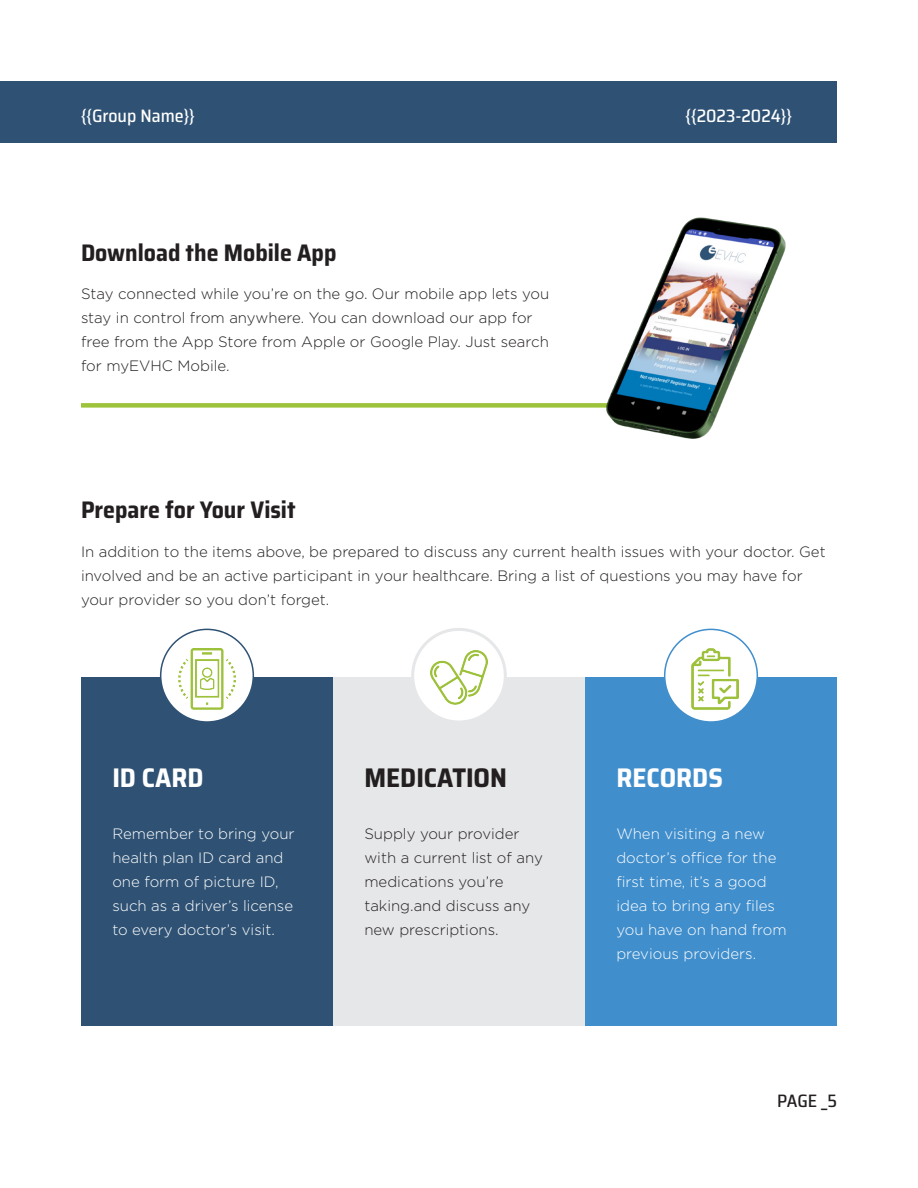
<style>
.page{position:relative;width:918px;height:1188px;background:#fff}
.page>*{position:absolute;margin:0;border:0;box-sizing:border-box;transform-origin:0 0}
._12pt_Size_Align_Lef{font:700 semi-condensed 27px "Saira";color:#fff}
._12pt_Size_Align_Lef-2{font:700 semi-condensed 27px "Saira";color:#231f20}
._32pt_Size_Align_Lef{font:700 semi-condensed 24px "Saira";color:#231f20}
.t1{font:500 semi-condensed 18px "Saira";color:#fff}
.t2{font:500 semi-condensed 18px "Saira";color:#231f20}
._10pt_Size_Align_Lef{font:300 15px/24px "Gotham";color:#231f20}
._10pt_Size_Align_Lef-2{font:300 15px/24px "Gotham";color:#fff}
</style>
<div class="page">
<div style="left:0;top:81px;width:837px;height:62px;background:#2f5274"></div>
<div style="left:333px;top:677px;width:252px;height:349px;background:#e6e7e9"></div>
<div style="left:585px;top:677px;width:252px;height:349px;background:#408ecc"></div>
<div style="left:81px;top:677px;width:252px;height:349px;background:#2f5274"></div>
<div style="left:161px;top:629px;width:92px;height:93px;background:#fff;border-radius:50%"></div>
<div style="left:160px;top:629px;width:94px;height:94px;border:2px solid #2f5274;border-radius:50%"></div>
<div style="left:413px;top:629px;width:92px;height:93px;background:#fff;border-radius:50%"></div>
<div style="left:411px;top:628px;width:96px;height:96px;border:3px solid #e6e7e9;border-radius:50%"></div>
<div style="left:665px;top:629px;width:92px;height:93px;background:#fff;border-radius:50%"></div>
<div style="left:664px;top:629px;width:94px;height:94px;border:2px solid #408ecc;border-radius:50%"></div>
<div style="left:81px;top:403px;width:584px;height:5px;background:#9dc33b"></div>
<img style="left:559px;top:217px;width:227px;height:222px">
<img style="left:431px;top:650px;width:56px;height:54px">
<img style="left:179px;top:649px;width:56px;height:61px">
<img style="left:692px;top:649px;width:46px;height:61px">
<p class="t1" style="left:81px;top:102px;width:115px">{{Group Name}}</p>
<p class="t1" style="left:686px;top:102px;width:108px">{{2023-2024}}</p>
<p class="_32pt_Size_Align_Lef" style="left:81px;top:234px;width:257px">Download the Mobile App</p>
<p class="_10pt_Size_Align_Lef" style="left:81px;top:281px;width:470px">Stay connected while you’re on the go. Our mobile app lets you stay in control from anywhere. You can download our app for free from the App Store from Apple or Google Play. Just search for myEVHC Mobile.</p>
<p class="_32pt_Size_Align_Lef" style="left:81px;top:491px;width:216px">Prepare for Your Visit</p>
<p class="_10pt_Size_Align_Lef" style="left:81px;top:539px;width:746px">In addition to the items above, be prepared to discuss any current health issues with your doctor. Get involved and be an active participant in your healthcare. Bring a list of questions you may have for your provider so you don’t forget.</p>
<p class="_12pt_Size_Align_Lef" style="left:112px;top:757px;width:93px">ID CARD</p>
<p class="_12pt_Size_Align_Lef-2" style="left:364px;top:757px;width:144px">MEDICATION</p>
<p class="_12pt_Size_Align_Lef" style="left:616px;top:757px;width:108px">RECORDS</p>
<p class="_10pt_Size_Align_Lef-2" style="left:112px;top:821px;width:184px">Remember to bring your</p>
<p class="_10pt_Size_Align_Lef-2" style="left:112px;top:845px;width:182px">health plan ID card and one form of picture ID, such as a driver’s license to every doctor’s visit.</p>
<p class="_10pt_Size_Align_Lef" style="left:364px;top:821px;width:157px">Supply your provider</p>
<p class="_10pt_Size_Align_Lef" style="left:364px;top:845px;width:180px">with a current list of any</p>
<p class="_10pt_Size_Align_Lef" style="left:364px;top:869px;width:168px">medications you’re taking.and discuss any new prescriptions.</p>
<p class="_10pt_Size_Align_Lef-2" style="left:616px;top:821px;width:172px">When visiting a new doctor’s office for the first time, it’s a good idea to bring any files you have on hand from previous providers.</p>
<p class="t2" style="left:777px;top:1087px;width:61px">PAGE _5</p>
</div>
